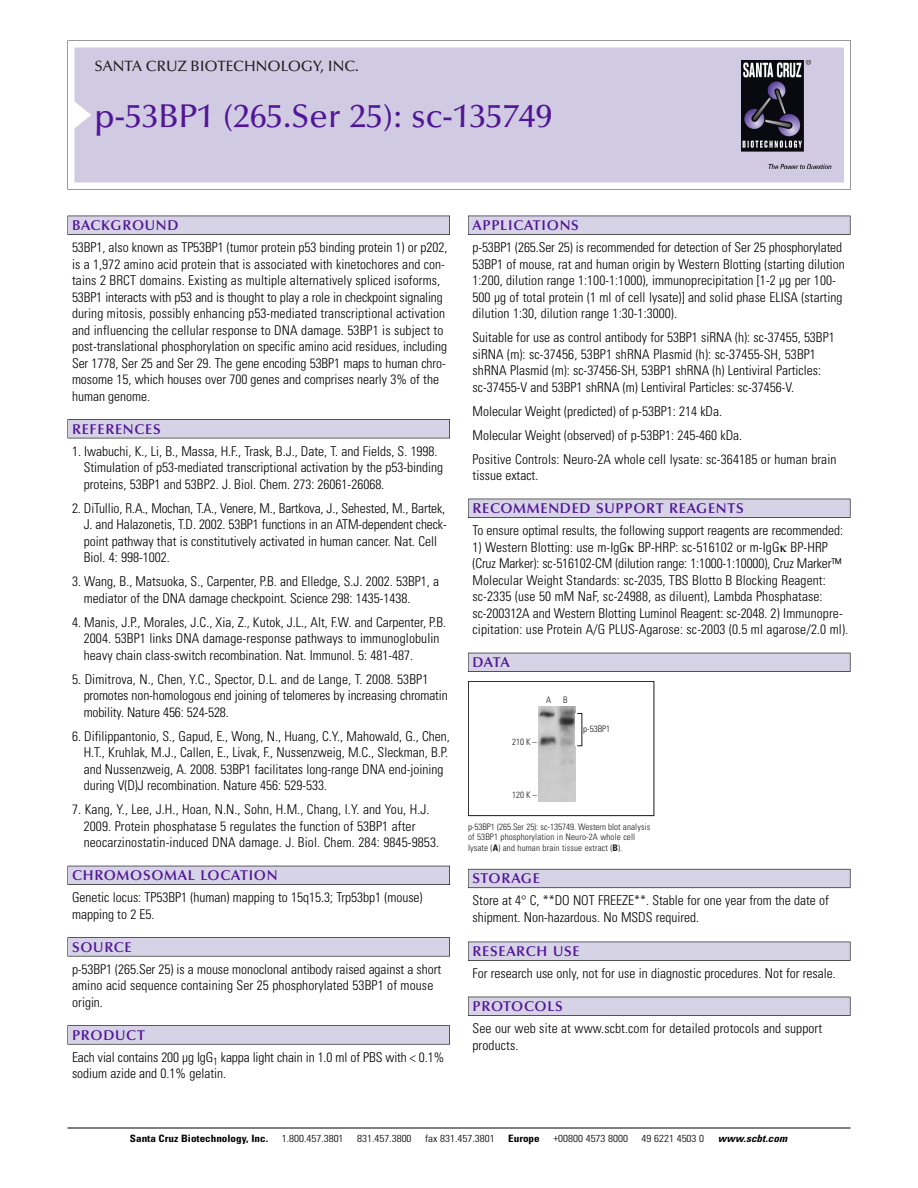
<style>
.page{position:relative;width:918px;height:1188px;background:#fff}
.page>*{position:absolute;margin:0;border:0;box-sizing:border-box;transform-origin:0 0}
.t1{font:500 33px "Optima";color:#511695}
.t2{font:500 15px "Optima";color:#231f20}
.t3{font:600 14.25px "Optima";letter-spacing:.05em;color:#511695}
.t4{font:300 condensed 13.5px/16.5px "Univers";color:#000}
.t5{font:300 condensed 10.2px "Univers";color:#000;scale:1.1 1}
.t6{font:700 condensed 10.2px "Univers";color:#000;scale:1.1 1}
.t7{font:italic 700 condensed 10.2px "Univers";letter-spacing:.005em;color:#000;scale:1.1 1}
.t8{font:9px/10.5px "Univers Condensed Light+FMCFMH";letter-spacing:.015em;color:#191919}
.s1{font-family:"Univers Condensed Bold+CQRJWV"}
</style>
<div class="page">
<svg style="left:68px;top:40px;width:783px;height:149px"></svg>
<div style="left:74px;top:47px;width:770px;height:135px;background:#d1cae3"></div>
<img style="left:741px;top:60px;width:90px;height:108px">
<div style="left:68px;top:216px;width:382px;height:19px;background:#525155"></div>
<div style="left:68px;top:216px;width:381px;height:18px;background:#d7d3e7"></div>
<div style="left:68px;top:419px;width:382px;height:19px;background:#525155"></div>
<div style="left:68px;top:420px;width:381px;height:18px;background:#d7d3e7"></div>
<div style="left:68px;top:866px;width:382px;height:19px;background:#525158"></div>
<div style="left:68px;top:866px;width:381px;height:18px;background:#d7d3e7"></div>
<div style="left:68px;top:937px;width:382px;height:19px;background:#575759"></div>
<div style="left:68px;top:938px;width:381px;height:18px;background:#d7d3e7"></div>
<svg style="left:68px;top:1025px;width:382px;height:20px"></svg>
<div style="left:68px;top:1026px;width:381px;height:18px;background:#d7d3e7"></div>
<div style="left:468px;top:216px;width:382px;height:19px;background:#525155"></div>
<div style="left:468px;top:216px;width:382px;height:18px;background:#d7d3e7"></div>
<div style="left:468px;top:499px;width:382px;height:19px;background:#515055"></div>
<div style="left:468px;top:499px;width:382px;height:18px;background:#d7d3e7"></div>
<div style="left:468px;top:653px;width:382px;height:19px;background:#525158"></div>
<div style="left:468px;top:653px;width:382px;height:18px;background:#d7d3e7"></div>
<div style="left:468px;top:869px;width:382px;height:19px;background:#66646e"></div>
<div style="left:468px;top:869px;width:382px;height:18px;background:#d7d3e7"></div>
<div style="left:468px;top:942px;width:382px;height:19px;background:#525155"></div>
<div style="left:468px;top:942px;width:382px;height:18px;background:#d7d3e7"></div>
<div style="left:468px;top:997px;width:382px;height:19px;background:#515055"></div>
<div style="left:468px;top:997px;width:382px;height:18px;background:#d7d3e7"></div>
<hr style="left:68px;top:1128px;width:782px;height:1px;background:#000">
<div style="left:468px;top:681px;width:186px;height:135px;border:1px solid #191919"></div>
<img style="left:538px;top:706px;width:38px;height:95px">
<p class="t2" style="left:94px;top:61px;width:266px">SANTA CRUZ BIOTECHNOLOGY, INC.</p>
<h1 class="t1" style="left:94px;top:103px;width:459px">p-53BP1 (265.Ser 25): sc-135749</h1>
<p class="t3" style="left:72px;top:219px;width:108px">BACKGROUND</p>
<p class="t4" style="left:72px;top:240px;width:377px">53BP1, also known as TP53BP1 (tumor protein p53 binding protein 1) or p202, is a 1,972 amino acid protein that is associated with kinetochores and con&shy;tains 2 BRCT domains. Existing as multiple alternatively spliced isoforms, 53BP1 interacts with p53 and is thought to play a role in checkpoint signaling during mitosis, possibly enhancing p53-mediated transcriptional activation and influencing the cellular response to DNA damage. 53BP1 is subject to post-translational phosphorylation on specific amino acid residues, including Ser 1778, Ser 25 and Ser 29. The gene encoding 53BP1 maps to human chro&shy;mosome 15, which houses over 700 genes and comprises nearly 3% of the human genome.</p>
<p class="t3" style="left:72px;top:423px;width:90px">REFERENCES</p>
<p class="t4" style="left:84px;top:444px;width:361px;text-indent:-12px">1. Iwabuchi, K., Li, B., Massa, H.F., Trask, B.J., Date, T. and Fields, S. 1998.<br>Stimulation of p53-mediated transcriptional activation by the p53-binding proteins, 53BP1 and 53BP2. J. Biol. Chem. 273: 26061-26068.</p>
<p class="t4" style="left:84px;top:501px;width:365px;text-indent:-12px">2. DiTullio, R.A., Mochan, T.A., Venere, M., Bartkova, J., Sehested, M., Bartek, J. and Halazonetis, T.D. 2002. 53BP1 functions in an ATM-dependent check&shy;point pathway that is constitutively activated in human cancer. Nat. Cell Biol. 4: 998-1002.</p>
<p class="t4" style="left:84px;top:574px;width:357px;text-indent:-12px">3. Wang, B., Matsuoka, S., Carpenter, P.B. and Elledge, S.J. 2002. 53BP1, a mediator of the DNA damage checkpoint. Science 298: 1435-1438.</p>
<p class="t4" style="left:84px;top:615px;width:364px;text-indent:-12px">4. Manis, J.P., Morales, J.C., Xia, Z., Kutok, J.L., Alt, F.W. and Carpenter, P.B.<br>2004. 53BP1 links DNA damage-response pathways to immunoglobulin heavy chain class-switch recombination. Nat. Immunol. 5: 481-487.</p>
<p class="t4" style="left:84px;top:672px;width:366px;text-indent:-12px">5. Dimitrova, N., Chen, Y.C., Spector, D.L. and de Lange, T. 2008. 53BP1 promotes non-homologous end joining of telomeres by increasing chromatin mobility. Nature 456: 524-528.</p>
<p class="t4" style="left:84px;top:729px;width:368px;text-indent:-12px">6. Difilippantonio, S., Gapud, E., Wong, N., Huang, C.Y., Mahowald, G., Chen, H.T., Kruhlak, M.J., Callen, E., Livak, F., Nussenzweig, M.C., Sleckman, B.P. and Nussenzweig, A. 2008. 53BP1 facilitates long-range DNA end-joining during V(D)J recombination. Nature 456: 529-533.</p>
<p class="t4" style="left:84px;top:802px;width:357px;text-indent:-12px">7. Kang, Y., Lee, J.H., Hoan, N.N., Sohn, H.M., Chang, I.Y. and You, H.J.<br>2009. Protein phosphatase 5 regulates the function of 53BP1 after neocarzinostatin-induced DNA damage. J. Biol. Chem. 284: 9845-9853.</p>
<p class="t3" style="left:72px;top:870px;width:207px">CHROMOSOMAL LOCATION</p>
<p class="t4" style="left:72px;top:890px;width:352px">Genetic locus: TP53BP1 (human) mapping to 15q15.3; Trp53bp1 (mouse) mapping to 2 E5.</p>
<p class="t3" style="left:72px;top:941px;width:61px">SOURCE</p>
<p class="t4" style="left:72px;top:962px;width:371px">p-53BP1 (265.Ser 25) is a mouse monoclonal antibody raised against a short amino acid sequence containing Ser 25 phosphorylated 53BP1 of mouse origin.</p>
<p class="t3" style="left:72px;top:1029px;width:74px">PRODUCT</p>
<p class="t4" style="left:72px;top:1050px;width:374px">Each vial contains 200 µg IgG<sub>1</sub> kappa light chain in 1.0 ml of PBS with &lt; 0.1% sodium azide and 0.1% gelatin.</p>
<p class="t3" style="left:473px;top:219px;width:108px">APPLICATIONS</p>
<p class="t4" style="left:473px;top:240px;width:374px">p-53BP1 (265.Ser 25) is recommended for detection of Ser 25 phosphorylated 53BP1 of mouse, rat and human origin by Western Blotting (starting dilution 1:200, dilution range 1:100-1:1000), immunoprecipitation [1-2 µg per 100- 500 µg of total protein (1 ml of cell lysate)] and solid phase ELISA (starting dilution 1:30, dilution range 1:30-1:3000).</p>
<p class="t4" style="left:473px;top:330px;width:364px">Suitable for use as control antibody for 53BP1 siRNA (h): sc-37455, 53BP1 siRNA (m): sc-37456, 53BP1 shRNA Plasmid (h): sc-37455-SH, 53BP1 shRNA Plasmid (m): sc-37456-SH, 53BP1 shRNA (h) Lentiviral Particles: sc-37455-V and 53BP1 shRNA (m) Lentiviral Particles: sc-37456-V.</p>
<p class="t4" style="left:473px;top:400px;width:366px;line-height:24px">Molecular Weight (predicted) of p-53BP1: 214 kDa.<br>Molecular Weight (observed) of p-53BP1: 245-460 kDa.<br>Positive Controls: Neuro-2A whole cell lysate: sc-364185 or human brain</p>
<p class="t4" style="left:473px;top:468px;width:67px">tissue extact.</p>
<p class="t3" style="left:473px;top:503px;width:273px">RECOMMENDED SUPPORT REAGENTS</p>
<p class="t4" style="left:473px;top:523px;width:372px">To ensure optimal results, the following support reagents are recommended:</p>
<p class="t4" style="left:473px;top:540px;width:377px">1) Western Blotting: use m-IgG BP-HRP: sc-516102 or m-IgG BP-HRP (Cruz Marker): sc-516102-CM (dilution range: 1:1000-1:10000), Cruz Marker™ Molecular Weight Standards: sc-2035, TBS Blotto B Blocking Reagent: sc-2335 (use 50 mM NaF, sc-24988, as diluent), Lambda Phosphatase: sc-200312A and Western Blotting Luminol Reagent: sc-2048. 2) Immunopre&shy;cipitation: use Protein A/G PLUS-Agarose: sc-2003 (0.5 ml agarose/2.0 ml).</p>
<p class="t3" style="left:473px;top:657px;width:39px">DATA</p>
<p class="t8" style="left:546px;top:695px;width:7px">A</p>
<p class="t8" style="left:563px;top:695px;width:6px">B</p>
<p class="t8" style="left:512px;top:737px;width:26px">210 K –</p>
<p class="t8" style="left:583px;top:724px;width:28px">p-53BP1</p>
<p class="t8" style="left:512px;top:790px;width:26px">120 K –</p>
<p class="t8" style="left:468px;top:822px;width:184px">p-53BP1 (265.Ser 25): sc-135749. Western blot analysis of 53BP1 phosphorylation in Neuro-2A whole cell lysate (<span class="s1">A</span>) and human brain tissue extract (<span class="s1">B</span>).</p>
<p class="t3" style="left:473px;top:873px;width:69px">STORAGE</p>
<p class="t4" style="left:473px;top:893px;width:358px">Store at 4° C, **DO NOT FREEZE**. Stable for one year from the date of shipment. Non-hazardous. No MSDS required.</p>
<p class="t3" style="left:473px;top:945px;width:109px">RESEARCH USE</p>
<p class="t4" style="left:473px;top:966px;width:365px">For research use only, not for use in diagnostic procedures. Not for resale.</p>
<p class="t3" style="left:473px;top:1001px;width:92px">PROTOCOLS</p>
<p class="t4" style="left:473px;top:1021px;width:351px">See our web site at www.scbt.com for detailed protocols and support products.</p>
<p class="t6" style="left:130px;top:1135px;width:127px">Santa Cruz Biotechnology, Inc.</p>
<p class="t5" style="left:282px;top:1135px;width:58px">1.800.457.3801</p>
<p class="t5" style="left:357px;top:1135px;width:51px">831.457.3800</p>
<p class="t5" style="left:425px;top:1135px;width:65px">fax 831.457.3801</p>
<p class="t6" style="left:508px;top:1135px;width:30px">Europe</p>
<p class="t5" style="left:553px;top:1135px;width:69px">+00800 4573 8000</p>
<p class="t5" style="left:642px;top:1135px;width:58px">49 6221 4503 0</p>
<p class="t7" style="left:718px;top:1135px;width:64px">www.scbt.com</p>
</div>
